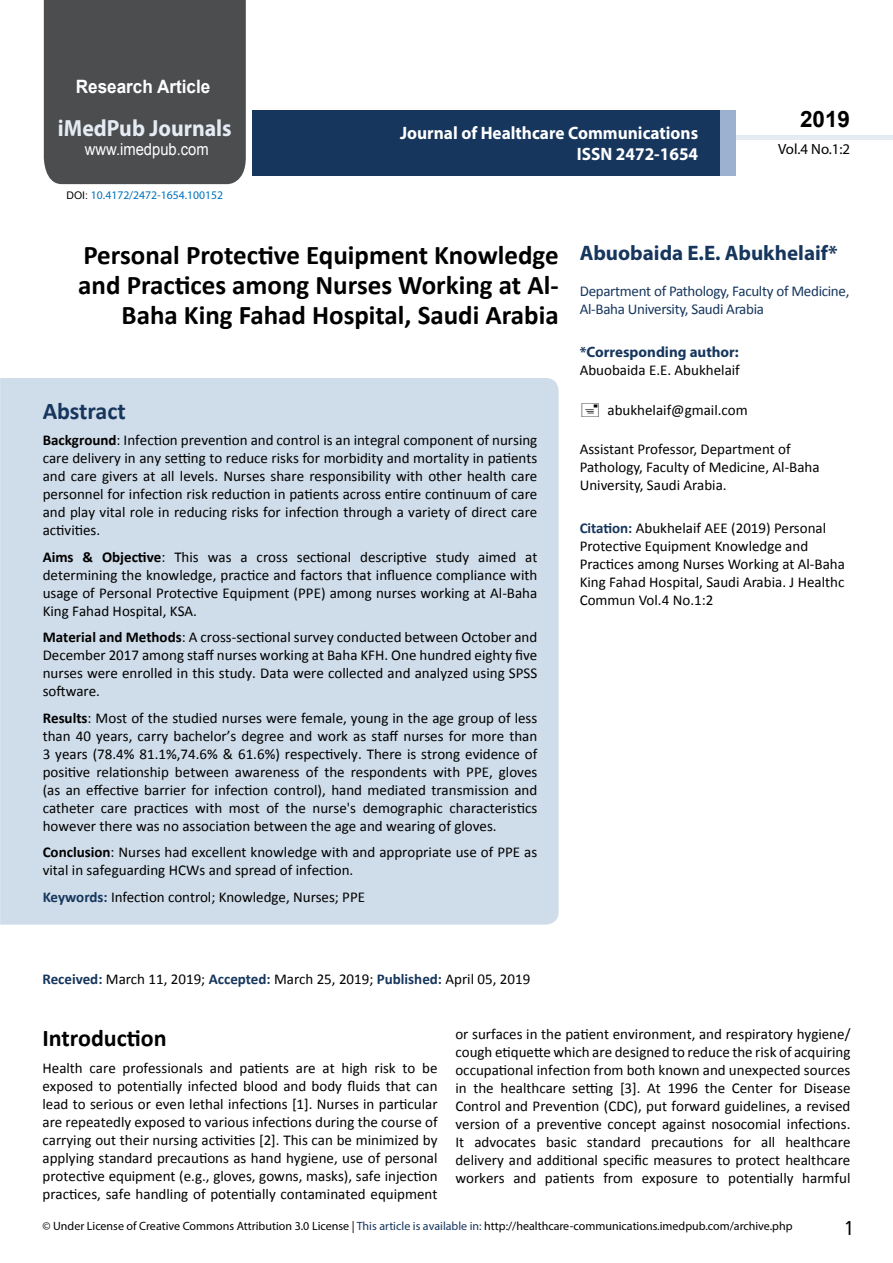
<style>
.page{position:relative;width:893px;height:1263px;background:#fff}
.page>*{position:absolute;margin:0;border:0;box-sizing:border-box;transform-origin:0 0}
.t1{font:700 27px/29.7px "Calibri";color:#000;text-align:right}
.t2{font:25.5px "Tunga";color:#000}
.t3{font:700 24px "Calibri";color:#000}
.t4{font:700 24px "Calibri";color:#16365d}
.t5{font:700 23.4px "Myriad Pro";color:#e4ebf2;scale:.93 1}
.t6{font:700 22.5px "Arial";color:#000}
.t7{font:700 21px "Myriad Pro";color:#16365d}
.t8{font:700 18.45px "Arial";color:#fff;scale:.93 1}
.t9{font:700 18px/21.6px "Myriad Pro";color:#fff;text-align:right;scale:.96 1}
.t10{font:16.5px "Arial";color:#fff;scale:.89 1}
.t11{font:15px/18px "Calibri";color:#000;text-align:justify}
.t12{font:15px/18px "Calibri";letter-spacing:-.02em;color:#16365d}
.t13{font:700 15px "Myriad Pro";color:#16365d}
.t14{font:14.85px "Myriad Pro";color:#000}
.t15{font:12px "Myriad Pro";color:#000}
.t16{font:11.7px "Myriad Pro";color:#0072bc}
.s1{font-family:"Arial";font-size:10.5px;color:#000}
.s2{font-weight:700}
.s3{font-weight:700;color:#16365d}
.s4{color:#16365d}
</style>
<div class="page">
<div style="left:44px;top:0;width:202px;height:184px;background:#4c4d4f"></div>
<div style="left:736px;top:135px;width:157px;height:5px;background:#e4ebf2"></div>
<div style="left:252px;top:110px;width:469px;height:66px;background:#16365d"></div>
<div style="left:720px;top:110px;width:16px;height:66px;background:#9bb1cf"></div>
<div style="left:0;top:378px;width:559px;height:547px;background:#cfdce9"></div>
<p class="t8" style="left:76px;top:75px;width:146px">Research Article</p>
<h3 class="t5" style="left:58px;top:113px;width:188px">iMedPub Journals</h3>
<p class="t10" style="left:85px;top:138px;width:141px">www.imedpub.com</p>
<p class="t16" style="left:66px;top:188px;width:158px"><span class="s1">DOI:</span> 10.4172/2472-1654.100152</p>
<p class="t9" style="left:400px;top:121px;width:312px">Journal of Healthcare Communications<br>ISSN 2472-1654</p>
<h3 class="t6" style="left:800px;top:104px;width:52px">2019</h3>
<p class="t14" style="left:778px;top:140px;width:74px">Vol.4 No.1:2</p>
<h1 class="t1" style="left:78px;top:241px;width:482px">Personal Protective Equipment Knowledge and Practices among Nurses Working at Al-<br>Baha King Fahad Hospital, Saudi Arabia</h1>
<h3 class="t4" style="left:43px;top:395px;width:85px">Abstract</h3>
<p class="t11" style="left:43px;top:431px;width:496px"><span class="s2">Background</span>: Infection prevention and control is an integral component of nursing care delivery in any setting to reduce risks for morbidity and mortality in patients and care givers at all levels. Nurses share responsibility with other health care personnel for infection risk reduction in patients across entire continuum of care and play vital role in reducing risks for infection through a variety of direct care activities.</p>
<p class="t11" style="left:43px;top:548px;width:496px"><span class="s2">Aims &amp; Objective</span>: This was a cross sectional descriptive study aimed at determining the knowledge, practice and factors that influence compliance with usage of Personal Protective Equipment (PPE) among nurses working at Al-Baha King Fahad Hospital, KSA.</p>
<p class="t11" style="left:43px;top:628px;width:496px"><span class="s2">Material and Methods</span>: A cross-sectional survey conducted between October and December 2017 among staff nurses working at Baha KFH. One hundred eighty five nurses were enrolled in this study. Data were collected and analyzed using SPSS software.</p>
<p class="t11" style="left:43px;top:709px;width:496px"><span class="s2">Results</span>: Most of the studied nurses were female, young in the age group of less than 40 years, carry bachelor’s degree and work as staff nurses for more than 3 years (78.4% 81.1%,74.6% &amp; 61.6%) respectively. There is strong evidence of positive relationship between awareness of the respondents with PPE, gloves (as an effective barrier for infection control), hand mediated transmission and catheter care practices with most of the nurse's demographic characteristics however there was no association between the age and wearing of gloves.</p>
<p class="t11" style="left:43px;top:843px;width:496px"><span class="s2">Conclusion</span>: Nurses had excellent knowledge with and appropriate use of PPE as vital in safeguarding HCWs and spread of infection.</p>
<p class="t11" style="left:43px;top:888px;width:324px"><span class="s3">Keywords:</span> Infection control; Knowledge, Nurses; PPE</p>
<h3 class="t7" style="left:580px;top:239px;width:259px">Abuobaida E.E. Abukhelaif*</h3>
<p class="t12" style="left:580px;top:282px;width:271px">Department of Pathology, Faculty of Medicine,<br>Al-Baha University, Saudi Arabia</p>
<p class="t13" style="left:580px;top:343px;width:161px">*Corresponding author:</p>
<p class="t11" style="left:580px;top:361px;width:162px">Abuobaida E.E. Abukhelaif</p>
<p class="t11" style="left:607px;top:401px;width:142px">abukhelaif@gmail.com</p>
<p class="t11" style="left:580px;top:440px;width:241px;text-align:left">Assistant Professor, Department of<br>Pathology, Faculty of Medicine, Al-Baha<br>University, Saudi Arabia.</p>
<p class="t11" style="left:580px;top:519px;width:267px;text-align:left"><span class="s3">Citation:</span> Abukhelaif AEE (2019) Personal Protective Equipment Knowledge and Practices among Nurses Working at Al-Baha King Fahad Hospital, Saudi Arabia. J Healthc Commun Vol.4 No.1:2</p>
<p class="t11" style="left:43px;top:970px;width:489px"><span class="s3">Received:</span> March 11, 2019; <span class="s3">Accepted:</span> March 25, 2019; <span class="s3">Published:</span> April 05, 2019</p>
<h3 class="t3" style="left:43px;top:1023px;width:126px">Introduction</h3>
<p class="t11" style="left:43px;top:1058px;width:397px">Health care professionals and patients are at high risk to be exposed to potentially infected blood and body fluids that can lead to serious or even lethal infections [1]. Nurses in particular are repeatedly exposed to various infections during the course of carrying out their nursing activities [2]. This can be minimized by applying standard precautions as hand hygiene, use of personal protective equipment (e.g., gloves, gowns, masks), safe injection practices, safe handling of potentially contaminated equipment</p>
<p class="t11" style="left:455px;top:1025px;width:397px">or surfaces in the patient environment, and respiratory hygiene/ cough etiquette which are designed to reduce the risk of acquiring occupational infection from both known and unexpected sources in the healthcare setting [3]. At 1996 the Center for Disease Control and Prevention (CDC), put forward guidelines, a revised version of a preventive concept against nosocomial infections.<br>It advocates basic standard precautions for all healthcare delivery and additional specific measures to protect healthcare workers and patients from exposure to potentially harmful</p>
<p class="t15" style="left:43px;top:1218px;width:752px">© Under License of Creative Commons Attribution 3.0 License | <span class="s4">This article is available in:</span> http://healthcare-communications.imedpub.com/archive.php</p>
<h2 class="t2" style="left:845px;top:1211px;width:9px">1</h2>
</div>
